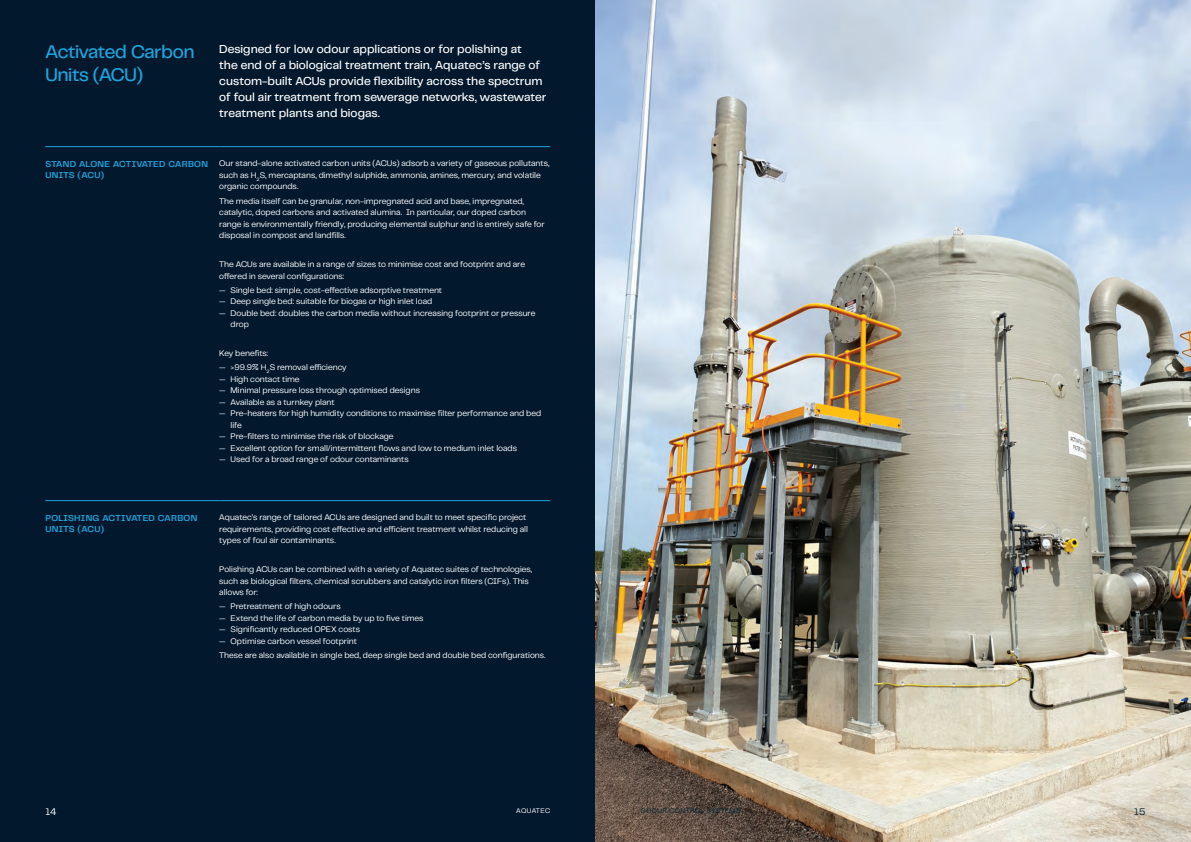
<style>
.page{position:relative;width:1191px;height:842px;background:#fff}
.page>*{position:absolute;margin:0;border:0;box-sizing:border-box;transform-origin:0 0}
.H1___20pt___Light_Blue{font:500 19px "PP Telegraf";letter-spacing:-.02em;color:#1fa4dd}
.Body_Large___12pt___White{font:500 12px/16px "PP Telegraf";color:#fff}
.t1{font:10px "PP Telegraf";color:#fff}
.t2{font:10px "PP Telegraf";color:#04273b}
.H2___Caps___9pt___Light_Blue{font:600 9px/11px "PP Telegraf";letter-spacing:.035em;color:#1fa4dd}
.Body_Regular___8_5pt___Midnight{font:8.5px/11.5px "PP Telegraf";color:#fff}
.t3{font:7px "PP Telegraf";letter-spacing:.06em;color:#04273b}
.t4{font:7px "PP Telegraf";letter-spacing:.045em;color:#fff}
</style>
<div class="page">
<div style="left:0;top:0;width:595px;height:842px;background:#02182d"></div>
<img style="left:595px;top:0;width:596px;height:842px">
<hr style="left:45px;top:146px;width:174px;height:1px;background:#1fa4dd">
<hr style="left:219px;top:146px;width:331px;height:1px;background:#1fa4dd">
<hr style="left:45px;top:500px;width:174px;height:1px;background:#1fa4dd">
<hr style="left:219px;top:500px;width:331px;height:1px;background:#1fa4dd">
<p class="H1___20pt___Light_Blue" style="left:45px;top:39px;width:151px">Activated Carbon</p>
<p class="H1___20pt___Light_Blue" style="left:45px;top:62px;width:99px">Units (ACU)</p>
<p class="Body_Large___12pt___White" style="left:219px;top:41px;width:329px">Designed for low odour applications or for polishing at<br>the end of a biological treatment train, Aquatec’s range of custom-built ACUs provide flexibility across the spectrum of foul air treatment from sewerage networks, wastewater treatment plants and biogas.</p>
<p class="H2___Caps___9pt___Light_Blue" style="left:45px;top:158px;width:164px">STAND ALONE ACTIVATED CARBON<br>UNITS (ACU)</p>
<p class="Body_Regular___8_5pt___Midnight" style="left:219px;top:157px;width:332px">Our stand-alone activated carbon units (ACUs) adsorb a variety of gaseous pollutants, such as H<sub>2</sub>S, mercaptans, dimethyl sulphide, ammonia, amines, mercury, and volatile organic compounds.</p>
<p class="Body_Regular___8_5pt___Midnight" style="left:219px;top:195px;width:327px">The media itself can be granular, non-impregnated acid and base, impregnated, catalytic, doped carbons and activated alumina. In particular, our doped carbon range is environmentally friendly, producing elemental sulphur and is entirely safe for disposal in compost and landfills.</p>
<p class="Body_Regular___8_5pt___Midnight" style="left:219px;top:258px;width:307px">The ACUs are available in a range of sizes to minimise cost and footprint and are offered in several configurations:</p>
<p class="Body_Regular___8_5pt___Midnight" style="left:219px;top:284px;width:224px">— Single bed: simple, cost-effective adsorptive treatment</p>
<p class="Body_Regular___8_5pt___Midnight" style="left:219px;top:295px;width:214px">— Deep single bed: suitable for biogas or high inlet load</p>
<p class="Body_Regular___8_5pt___Midnight" style="left:231px;top:307px;width:306px;text-indent:-11px">— Double bed: doubles the carbon media without increasing footprint or pressure drop</p>
<p class="Body_Regular___8_5pt___Midnight" style="left:219px;top:347px;width:51px">Key benefits:</p>
<p class="Body_Regular___8_5pt___Midnight" style="left:219px;top:361px;width:129px">— &gt;99.9% H<sub>2</sub>S removal efficiency</p>
<p class="Body_Regular___8_5pt___Midnight" style="left:219px;top:373px;width:82px">— High contact time</p>
<p class="Body_Regular___8_5pt___Midnight" style="left:219px;top:384px;width:202px">— Minimal pressure loss through optimised designs</p>
<p class="Body_Regular___8_5pt___Midnight" style="left:219px;top:396px;width:117px">— Available as a turnkey plant</p>
<p class="Body_Regular___8_5pt___Midnight" style="left:231px;top:407px;width:312px;text-indent:-11px">— Pre-heaters for high humidity conditions to maximise filter performance and bed life</p>
<p class="Body_Regular___8_5pt___Midnight" style="left:219px;top:430px;width:176px">— Pre-filters to minimise the risk of blockage</p>
<p class="Body_Regular___8_5pt___Midnight" style="left:219px;top:442px;width:299px">— Excellent option for small/intermittent flows and low to medium inlet loads</p>
<p class="Body_Regular___8_5pt___Midnight" style="left:219px;top:453px;width:191px">— Used for a broad range of odour contaminants</p>
<p class="H2___Caps___9pt___Light_Blue" style="left:45px;top:512px;width:153px">POLISHING ACTIVATED CARBON<br>UNITS (ACU)</p>
<p class="Body_Regular___8_5pt___Midnight" style="left:219px;top:511px;width:310px">Aquatec’s range of tailored ACUs are designed and built to meet specific project requirements, providing cost effective and efficient treatment whilst reducing all types of foul air contaminants.</p>
<p class="Body_Regular___8_5pt___Midnight" style="left:219px;top:563px;width:314px">Polishing ACUs can be combined with a variety of Aquatec suites of technologies, such as biological filters, chemical scrubbers and catalytic iron filters (CIFs). This allows for:</p>
<p class="Body_Regular___8_5pt___Midnight" style="left:219px;top:600px;width:123px">— Pretreatment of high odours</p>
<p class="Body_Regular___8_5pt___Midnight" style="left:219px;top:612px;width:206px">— Extend the life of carbon media by up to five times</p>
<p class="Body_Regular___8_5pt___Midnight" style="left:219px;top:623px;width:142px">— Significantly reduced OPEX costs</p>
<p class="Body_Regular___8_5pt___Midnight" style="left:219px;top:635px;width:139px">— Optimise carbon vessel footprint</p>
<p class="Body_Regular___8_5pt___Midnight" style="left:219px;top:649px;width:328px">These are also available in single bed, deep single bed and double bed configurations.</p>
<p class="t1" style="left:45px;top:804px;width:12px">14</p>
<p class="t4" style="left:516px;top:805px;width:35px">AQUATEC</p>
<p class="t3" style="left:641px;top:805px;width:101px">ODOUR CONTROL SYSTEMS</p>
<p class="t2" style="left:1134px;top:804px;width:13px">15</p>
</div>
